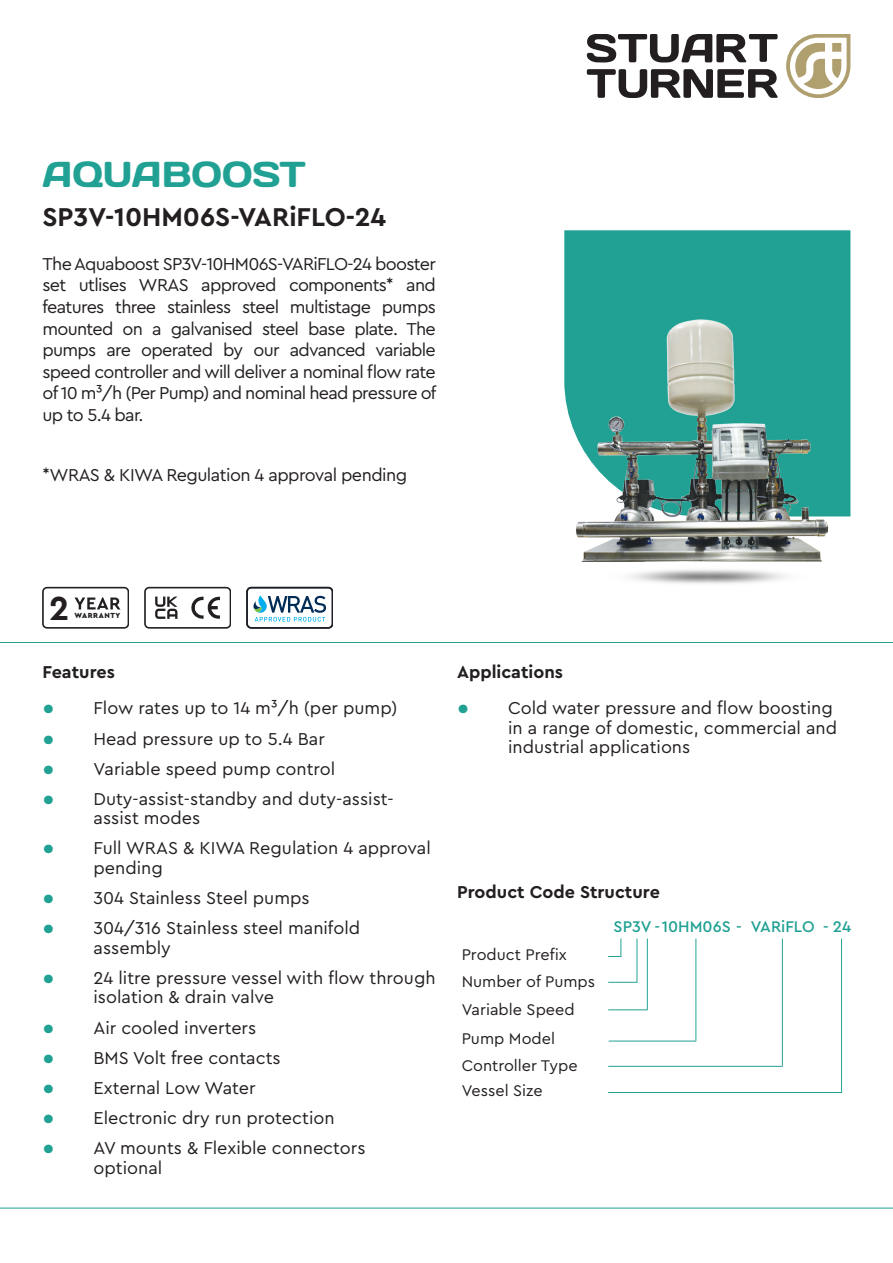
<style>
.page{position:relative;width:893px;height:1263px;background:#fff}
.page>*{position:absolute;margin:0;border:0;box-sizing:border-box;transform-origin:0 0}
.t1{font:36px "Days";color:#21a193}
.t2{font:700 34.95px "Cera Pro";color:#231f20}
.t3{font:700 27px "Cera Pro";color:#231f20}
.t4{font:18px/21.6px "Cera Pro";color:#231f20}
.t5{font:700 18px "Cera Pro";color:#231f20}
.t6{font:18px "Cera Pro";letter-spacing:-.03em;color:#231f20}
.t7{font:16.2px/27.6px "Cera Pro";color:#231f20}
.t8{font:500 16.2px "Cera Pro";color:#21a193}
.t9{font:900 7.65px "Cera Pro";letter-spacing:.075em;color:#231f20}
.s1{font-weight:500;font-size:30px;color:#21a193}
</style>
<div class="page">
<hr style="left:0;top:1208px;width:893px;height:1px;background:#21a193">
<hr style="left:0;top:642px;width:893px;height:1px;background:#21a193">
<svg style="left:587px;top:34px;width:191px;height:28px"></svg>
<svg style="left:587px;top:69px;width:191px;height:29px"></svg>
<svg style="left:786px;top:34px;width:64px;height:64px"></svg>
<div style="left:564px;top:230px;width:286px;height:34px;background:#21a193"></div>
<svg style="left:145px;top:587px;width:86px;height:42px"></svg>
<svg style="left:247px;top:587px;width:86px;height:42px"></svg>
<img style="left:564px;top:264px;width:287px;height:320px">
<svg style="left:43px;top:587px;width:86px;height:42px"></svg>
<hr style="left:608px;top:1066px;width:175px;height:1px;background:#21a193">
<hr style="left:782px;top:938px;width:1px;height:128px;background:#21a193">
<hr style="left:608px;top:1092px;width:234px;height:1px;background:#21a193">
<hr style="left:841px;top:938px;width:1px;height:155px;background:#21a193">
<hr style="left:609px;top:1041px;width:87px;height:1px;background:#21a193">
<hr style="left:695px;top:938px;width:1px;height:102px;background:#21a193">
<hr style="left:608px;top:1009px;width:40px;height:1px;background:#21a193">
<hr style="left:647px;top:938px;width:1px;height:72px;background:#21a193">
<svg style="left:608px;top:982px;width:29px;height:1px"></svg>
<hr style="left:637px;top:938px;width:1px;height:44px;background:#21a193">
<svg style="left:608px;top:938px;width:13px;height:19px"></svg>
<h1 class="t1" style="left:43px;top:151px;width:265px">AQUABOOST</h1>
<h3 class="t3" style="left:43px;top:199px;width:345px">SP3V-10HM06S-VARiFLO-24</h3>
<p class="t4" style="left:43px;top:252px;width:395px;text-align:justify">The Aquaboost SP3V-10HM06S-VARiFLO-24 booster set utlises WRAS approved components* and features three stainless steel multistage pumps mounted on a galvanised steel base plate. The pumps are operated by our advanced variable speed controller and will deliver a nominal flow rate of 10 m³/h (Per Pump) and nominal head pressure of up to 5.4 bar.</p>
<p class="t6" style="left:43px;top:463px;width:366px">*WRAS &amp; KIWA Regulation 4 approval pending</p>
<h2 class="t2" style="left:49px;top:585px;width:22px">2</h2>
<p class="t9" style="left:74px;top:611px;width:48px">WARRANTY</p>
<p class="t5" style="left:43px;top:660px;width:74px">Features</p>
<p class="t4" style="left:43px;top:697px;width:356px"><span class="s1">•</span> Flow rates up to 14 m³/h (per pump)</p>
<p class="t4" style="left:43px;top:727px;width:284px"><span class="s1">•</span> Head pressure up to 5.4 Bar</p>
<p class="t4" style="left:43px;top:757px;width:294px"><span class="s1">•</span> Variable speed pump control</p>
<p class="t4" style="left:94px;top:788px;width:302px;line-height:19.5px;text-indent:-51px"><span class="s1">•</span> Duty-assist-standby and duty-assist&shy;assist modes</p>
<p class="t4" style="left:94px;top:838px;width:339px;line-height:19.5px;text-indent:-51px"><span class="s1">•</span> Full WRAS &amp; KIWA Regulation 4 approval pending</p>
<p class="t4" style="left:43px;top:886px;width:269px"><span class="s1">•</span> 304 Stainless Steel pumps</p>
<p class="t4" style="left:94px;top:918px;width:268px;line-height:19.5px;text-indent:-51px"><span class="s1">•</span> 304/316 Stainless steel manifold assembly</p>
<p class="t4" style="left:94px;top:967px;width:344px;line-height:19.5px;text-indent:-51px"><span class="s1">•</span> 24 litre pressure vessel with flow through isolation &amp; drain valve</p>
<p class="t4" style="left:43px;top:1016px;width:215px"><span class="s1">•</span> Air cooled inverters</p>
<p class="t4" style="left:43px;top:1046px;width:240px"><span class="s1">•</span> BMS Volt free contacts</p>
<p class="t4" style="left:43px;top:1076px;width:215px"><span class="s1">•</span> External Low Water</p>
<p class="t4" style="left:43px;top:1106px;width:294px"><span class="s1">•</span> Electronic dry run protection</p>
<p class="t4" style="left:94px;top:1137px;width:273px;line-height:19.5px;text-indent:-51px"><span class="s1">•</span> AV mounts &amp; Flexible connectors optional</p>
<p class="t5" style="left:457px;top:660px;width:107px">Applications</p>
<p class="t4" style="left:508px;top:698px;width:330px;line-height:19.5px;text-indent:-51px"><span class="s1">•</span> Cold water pressure and flow boosting in a range of domestic, commercial and industrial applications</p>
<p class="t5" style="left:457px;top:880px;width:204px">Product Code Structure</p>
<p class="t7" style="left:462px;top:940px;width:135px">Product Prefix<br>Number of Pumps<br>Variable Speed</p>
<p class="t7" style="left:462px;top:1024px;width:117px;line-height:27px">Pump Model<br>Controller Type</p>
<p class="t7" style="left:462px;top:1076px;width:83px">Vessel Size</p>
<p class="t8" style="left:614px;top:915px;width:239px">SP3V -10HM06S - VARiFLO - 24</p>
</div>
